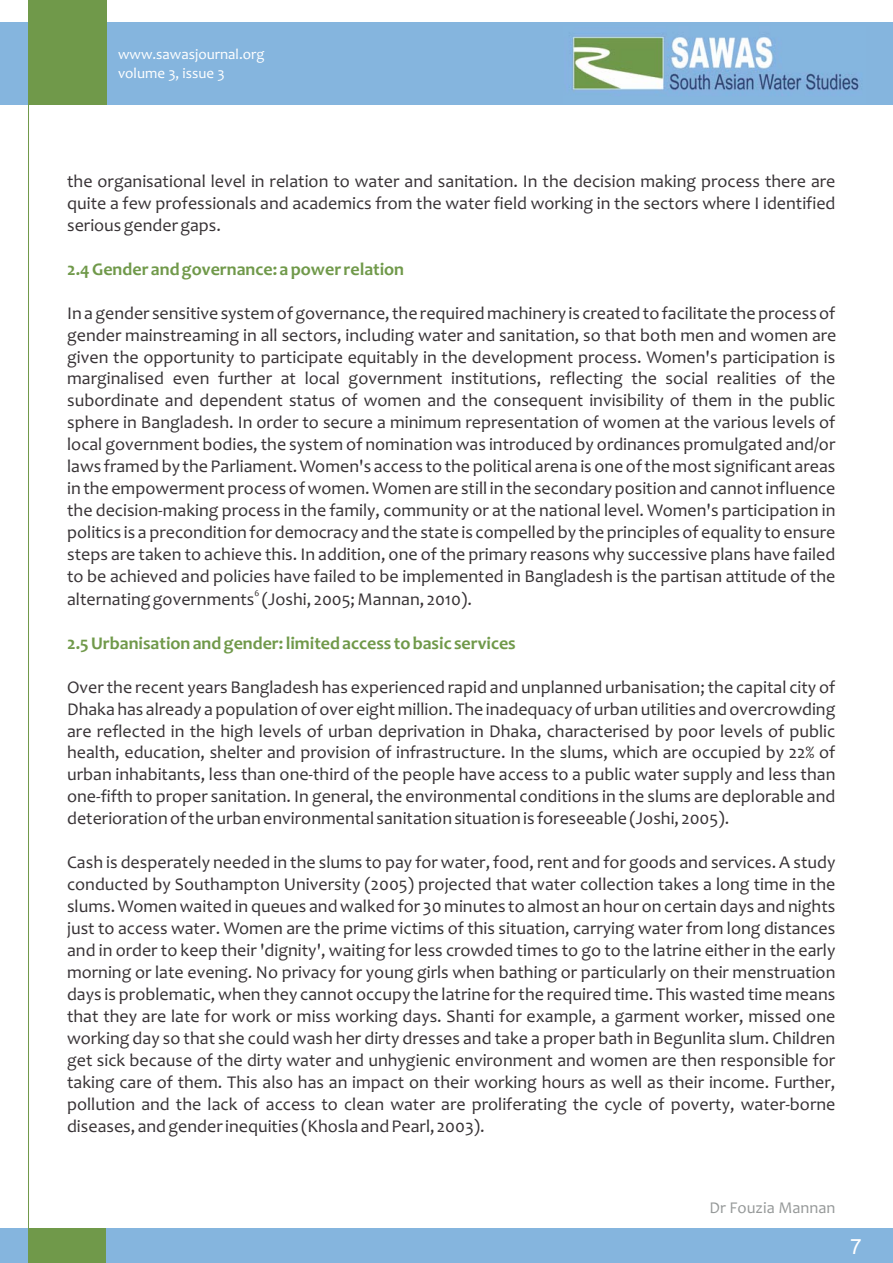
<style>
.page{position:relative;width:893px;height:1263px;background:#fff}
.page>*{position:absolute;margin:0;border:0;box-sizing:border-box;transform-origin:0 0}
.t1{font:21px "Arial";color:#fff}
.t2{font:18px/21.9px "Candara";color:#383336;text-align:justify}
.t3{font:700 18px "Candara";color:#70994a}
.t4{font:16.5px "Candara";color:#969999}
.t5{font:15px/18.3px "Candara";color:#fff}
.t6{font:9px "Candara";color:#383336}
</style>
<div class="page">
<div style="left:0;top:23px;width:893px;height:82px;background:#85b5de"></div>
<div style="left:0;top:1229px;width:893px;height:34px;background:#85b5de"></div>
<div style="left:28px;top:0;width:78px;height:105px;background:#70994a"></div>
<div style="left:28px;top:1229px;width:78px;height:34px;background:#70994a"></div>
<img style="left:567px;top:36px;width:292px;height:55px">
<hr style="left:28px;top:105px;width:1px;height:1124px;background:#70994a">
<p class="t5" style="left:118px;top:47px;width:148px">www.sawasjournal.org volume 3, issue 3</p>
<p class="t2" style="left:67px;top:172px;width:770px">the organisational level in relation to water and sanitation. In the decision making process there are quite a few professionals and academics from the water field working in the sectors where I identified serious gender gaps.</p>
<p class="t3" style="left:67px;top:262px;width:339px">2.4 Gender and governance: a power relation</p>
<p class="t2" style="left:67px;top:304px;width:771px">In a gender sensitive system of governance, the required machinery is created to facilitate the process of gender mainstreaming in all sectors, including water and sanitation, so that both men and women are given the opportunity to participate equitably in the development process. Women's participation is marginalised even further at local government institutions, reflecting the social realities of the subordinate and dependent status of women and the consequent invisibility of them in the public sphere in Bangladesh. In order to secure a minimum representation of women at the various levels of local government bodies, the system of nomination was introduced by ordinances promulgated and/or laws framed by the Parliament. Women's access to the political arena is one of the most significant areas in the empowerment process of women. Women are still in the secondary position and cannot influence the decision-making process in the family, community or at the national level. Women's participation in politics is a precondition for democracy and the state is compelled by the principles of equality to ensure steps are taken to achieve this. In addition, one of the primary reasons why successive plans have failed to be achieved and policies have failed to be implemented in Bangladesh is the partisan attitude of the</p>
<p class="t6" style="left:254px;top:589px;width:6px">6</p>
<p class="t2" style="left:67px;top:590px;width:406px">alternating governments (Joshi, 2005; Mannan, 2010).</p>
<p class="t3" style="left:67px;top:635px;width:450px">2.5 Urbanisation and gender: limited access to basic services</p>
<p class="t2" style="left:67px;top:677px;width:770px">Over the recent years Bangladesh has experienced rapid and unplanned urbanisation; the capital city of Dhaka has already a population of over eight million. The inadequacy of urban utilities and overcrowding are reflected in the high levels of urban deprivation in Dhaka, characterised by poor levels of public health, education, shelter and provision of infrastructure. In the slums, which are occupied by 22% of urban inhabitants, less than one-third of the people have access to a public water supply and less than one-fifth to proper sanitation. In general, the environmental conditions in the slums are deplorable and deterioration of the urban environmental sanitation situation is foreseeable (Joshi, 2005).</p>
<p class="t2" style="left:67px;top:853px;width:770px">Cash is desperately needed in the slums to pay for water, food, rent and for goods and services. A study conducted by Southampton University (2005) projected that water collection takes a long time in the slums. Women waited in queues and walked for 30 minutes to almost an hour on certain days and nights just to access water. Women are the prime victims of this situation, carrying water from long distances and in order to keep their 'dignity', waiting for less crowded times to go to the latrine either in the early morning or late evening. No privacy for young girls when bathing or particularly on their menstruation days is problematic, when they cannot occupy the latrine for the required time. This wasted time means that they are late for work or miss working days. Shanti for example, a garment worker, missed one working day so that she could wash her dirty dresses and take a proper bath in Begunlita slum. Children get sick because of the dirty water and unhygienic environment and women are then responsible for taking care of them. This also has an impact on their working hours as well as their income. Further, pollution and the lack of access to clean water are proliferating the cycle of poverty, water-borne diseases, and gender inequities (Khosla and Pearl, 2003).</p>
<p class="t4" style="left:709px;top:1201px;width:128px">Dr Fouzia Mannan</p>
<p class="t1" style="left:850px;top:1239px;width:13px">7</p>
</div>
